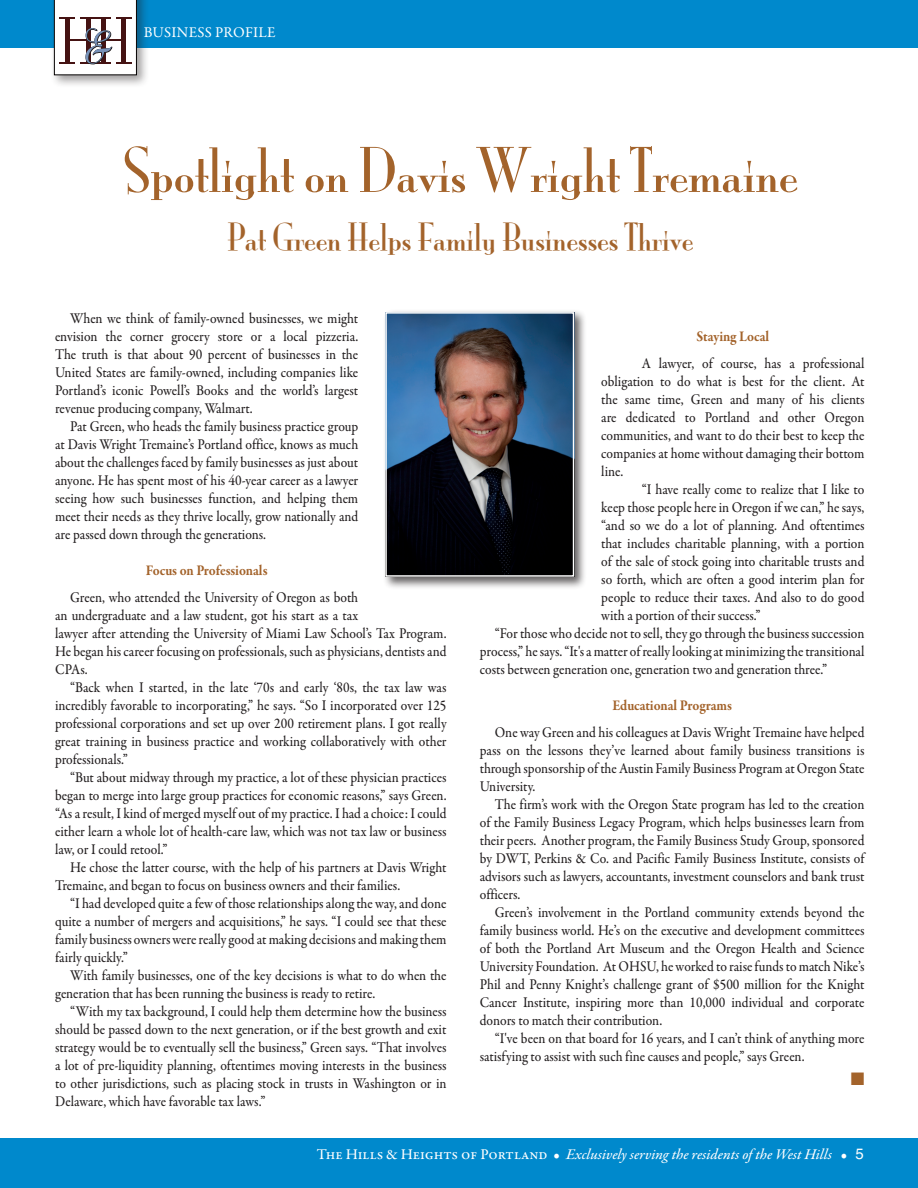
<style>
.page{position:relative;width:918px;height:1188px;background:#fff}
.page>*{position:absolute;margin:0;border:0;box-sizing:border-box;transform-origin:0 0}
.t1{font:57px "Mona Lisa Solid ITCTT";color:#a3632b}
.t2{font:34.5px "Mona Lisa Solid ITCTT";color:#a3632b}
.t3{font:18px "Zapf Dingbats";color:#a3632b}
.t4{font:500 15px/18px "Garamond Premr Pro";color:#231f20;text-align:justify;scale:.9 1}
.t5{font:15px "Garamond Premr Pro Med It";letter-spacing:-.005em;color:#fff}
.t6{font:700 15px "Garamond Premr Pro";letter-spacing:-.005em;color:#a3632b;scale:.9 1}
.t7{font:500 15px "Garamond Premr Pro";color:#fff}
.t8{font:15px "Garamond Premr Pro";letter-spacing:.02em;color:#fff}
.s1{font-family:"Garamond Premr Pro";font-weight:500}
.s2{font-family:"Helvetica"}
</style>
<div class="page">
<div style="left:382px;top:309px;width:205px;height:280px;background:#231f20;opacity:.7"></div>
<img style="left:388px;top:315px;width:183px;height:259px">
<div style="left:385px;top:312px;width:189px;height:265px;border:2px solid #fff"></div>
<div style="left:0;top:0;width:918px;height:48px;background:#0089cc"></div>
<div style="left:0;top:1139px;width:918px;height:49px;background:#0089cc"></div>
<div style="left:51px;top:0;width:99px;height:88px;background:#231f20;opacity:.42"></div>
<svg style="left:54px;top:0;width:83px;height:75px"></svg>
<p class="t8" style="left:144px;top:23px;width:133px">BUSINESS PROFILE</p>
<p class="t1" style="left:123px;top:138px;width:676px">Spotlight on Davis Wright Tremaine</p>
<p class="t2" style="left:227px;top:218px;width:468px">Pat Green Helps Family Businesses Thrive</p>
<p class="t4" style="left:55px;top:310px;width:338px;text-indent:15px">When we think of family-owned businesses, we might envision the corner grocery store or a local pizzeria.<br>The truth is that about 90 percent of businesses in the United States are family-owned, including companies like Portland’s iconic Powell’s Books and the world’s largest revenue producing company, Walmart.</p>
<p class="t4" style="left:55px;top:418px;width:338px;text-indent:15px">Pat Green, who heads the family business practice group at Davis Wright Tremaine’s Portland office, knows as much about the challenges faced by family businesses as just about anyone. He has spent most of his 40-year career as a lawyer seeing how such businesses function, and helping them meet their needs as they thrive locally, grow nationally and are passed down through the generations.</p>
<p class="t6" style="left:146px;top:561px;width:137px">Focus on Professionals</p>
<p class="t4" style="left:55px;top:589px;width:437px;text-align:left;text-indent:15px">Green, who attended the University of Oregon as both<br>an undergraduate and a law student, got his start as a tax<br>lawyer after attending the University of Miami Law School’s Tax Program.<br>He began his career focusing on professionals, such as physicians, dentists and CPAs.</p>
<p class="t4" style="left:55px;top:679px;width:437px;text-indent:15px">“Back when I started, in the late ‘70s and early ‘80s, the tax law was incredibly favorable to incorporating,” he says. “So I incorporated over 125 professional corporations and set up over 200 retirement plans. I got really great training in business practice and working collaboratively with other professionals.”</p>
<p class="t4" style="left:55px;top:769px;width:437px;text-indent:15px">“But about midway through my practice, a lot of these physician practices began to merge into large group practices for economic reasons,” says Green. “As a result, I kind of merged myself out of my practice. I had a choice: I could either learn a whole lot of health-care law, which was not tax law or business law, or I could retool.”</p>
<p class="t4" style="left:55px;top:859px;width:436px;text-indent:15px">He chose the latter course, with the help of his partners at Davis Wright<br>Tremaine, and began to focus on business owners and their families.</p>
<p class="t4" style="left:55px;top:895px;width:437px;text-indent:15px">“I had developed quite a few of those relationships along the way, and done quite a number of mergers and acquisitions,” he says. “I could see that these family business owners were really good at making decisions and making them fairly quickly.”</p>
<p class="t4" style="left:55px;top:967px;width:436px;text-indent:15px">With family businesses, one of the key decisions is what to do when the generation that has been running the business is ready to retire.</p>
<p class="t4" style="left:55px;top:1003px;width:437px;text-indent:15px">“With my tax background, I could help them determine how the business should be passed down to the next generation, or if the best growth and exit strategy would be to eventually sell the business,” Green says. “That involves a lot of pre-liquidity planning, oftentimes moving interests in the business to other jurisdictions, such as placing stock in trusts in Washington or in Delaware, which have favorable tax laws.”</p>
<p class="t6" style="left:697px;top:327px;width:82px">Staying Local</p>
<p class="t4" style="left:601px;top:355px;width:294px;text-indent:40px">A lawyer, of course, has a professional obligation to do what is best for the client. At the same time, Green and many of his clients are dedicated to Portland and other Oregon communities, and want to do their best to keep the companies at home without damaging their bottom line.</p>
<p class="t4" style="left:601px;top:481px;width:294px;text-indent:40px">“I have really come to realize that I like to keep those people here in Oregon if we can,” he says, “and so we do a lot of planning. And oftentimes that includes charitable planning, with a portion of the sale of stock going into charitable trusts and so forth, which are often a good interim plan for people to reduce their taxes. And also to do good with a portion of their success.”</p>
<p class="t4" style="left:480px;top:625px;width:429px;text-indent:15px">“For those who decide not to sell, they go through the business succession process,” he says. “It's a matter of really looking at minimizing the transitional costs between generation one, generation two and generation three.”</p>
<p class="t6" style="left:612px;top:696px;width:134px">Educational Programs</p>
<p class="t4" style="left:480px;top:724px;width:429px;text-indent:15px">One way Green and his colleagues at Davis Wright Tremaine have helped pass on the lessons they’ve learned about family business transitions is through sponsorship of the Austin Family Business Program at Oregon State University.</p>
<p class="t4" style="left:480px;top:796px;width:429px;text-indent:15px">The firm’s work with the Oregon State program has led to the creation of the Family Business Legacy Program, which helps businesses learn from their peers. Another program, the Family Business Study Group, sponsored by DWT, Perkins &amp; Co. and Pacific Family Business Institute, consists of advisors such as lawyers, accountants, investment counselors and bank trust officers.</p>
<p class="t4" style="left:480px;top:904px;width:429px;text-indent:15px">Green’s involvement in the Portland community extends beyond the family business world. He’s on the executive and development committees of both the Portland Art Museum and the Oregon Health and Science University Foundation. At OHSU, he worked to raise funds to match Nike’s Phil and Penny Knight’s challenge grant of $500 million for the Knight Cancer Institute, inspiring more than 10,000 individual and corporate donors to match their contribution.</p>
<p class="t4" style="left:480px;top:1030px;width:429px;text-indent:15px">“I've been on that board for 16 years, and I can’t think of anything more satisfying to assist with such fine causes and people,” says Green.</p>
<p class="t3" style="left:851px;top:1070px;width:15px">■</p>
<p class="t5" style="left:317px;top:1145px;width:549px"><span class="s1">The Hills &amp; Heights of Portland •</span> Exclusively serving the residents of the West Hills <span class="s1">•</span> <span class="s2">5</span></p>
<p class="t7" style="left:522px;top:1145px;width:311px">July 2015 • The Hills &amp; H ight of Portland</p>
</div>
